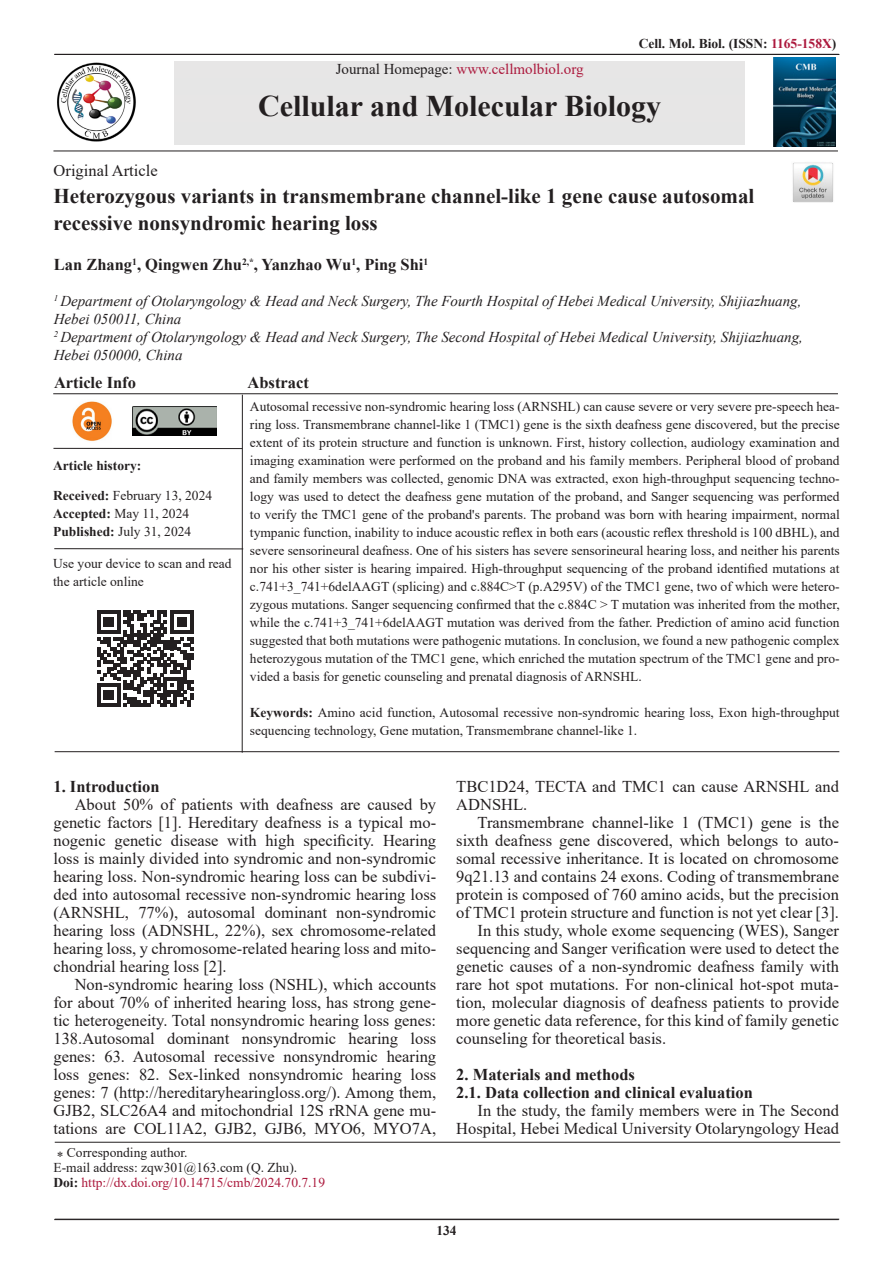
<style>
.page{position:relative;width:893px;height:1263px;background:#fff}
.page>*{position:absolute;margin:0;border:0;box-sizing:border-box;transform-origin:0 0}
.t1{font:700 30px "Times New Roman";color:#231f20}
.t2{font:700 21px/27px "Times New Roman";color:#231f20}
.t3{font:16.5px/18px "Times New Roman";color:#231f20;text-align:justify}
.t4{font:700 16.5px "Times New Roman";color:#231f20}
.t5{font:italic 15px/18px "Times New Roman";color:#231f20}
.t6{font:15px "Times New Roman";color:#ac193d}
.t7{font:13.5px/18px "Times New Roman";color:#231f20}
.t8{font:700 13.5px "Times New Roman";color:#231f20}
.t9{font:13.5px "Times New Roman";color:#ac193d}
.s1{color:#ac193d}
.s2{color:#231f20}
.s3{font-weight:700}
.s4{font-weight:700;color:#231f20}
</style>
<div class="page">
<hr style="left:54px;top:1219px;width:785px;height:1px;background:#231f20">
<hr style="left:54px;top:54px;width:785px;height:1px;background:#231f20">
<hr style="left:53px;top:151px;width:785px;height:1px;background:#231f20">
<img style="left:773px;top:58px;width:62px;height:88px">
<div style="left:174px;top:62px;width:571px;height:83px;background:#e6e6e6"></div>
<img style="left:792px;top:162px;width:41px;height:41px">
<hr style="left:55px;top:1142px;width:785px;height:1px;background:#231f20">
<hr style="left:53px;top:393px;width:785px;height:1px;background:#231f20">
<hr style="left:54px;top:548px;width:189px;height:1px;background:#231f20">
<hr style="left:242px;top:395px;width:1px;height:358px;background:#231f20">
<hr style="left:55px;top:751px;width:784px;height:1px;background:#231f20">
<svg style="left:97px;top:610px;width:96px;height:97px"></svg>
<hr style="left:53px;top:448px;width:189px;height:1px;background:#231f20">
<img style="left:72px;top:401px;width:40px;height:40px">
<img style="left:57px;top:62px;width:79px;height:80px">
<img style="left:132px;top:406px;width:85px;height:30px">
<p class="t8" style="left:639px;top:34px;width:199px">Cell. Mol. Biol. (ISSN: <span class="s1">1165-158X</span>)</p>
<p class="t6" style="left:336px;top:59px;width:249px"><span class="s2">Journal Homepage:</span> www.cellmolbiol.org</p>
<p class="t1" style="left:258px;top:84px;width:405px">Cellular and Molecular Biology</p>
<p class="t3" style="left:54px;top:161px;width:106px">Original Article</p>
<p class="t2" style="left:54px;top:182px;width:702px">Heterozygous variants in transmembrane channel-like 1 gene cause autosomal recessive nonsyndromic hearing loss</p>
<p class="t4" style="left:54px;top:253px;width:376px">Lan Zhang<sup>1</sup>, Qingwen Zhu<sup>2,*</sup>, Yanzhao Wu<sup>1</sup>, Ping Shi<sup>1</sup></p>
<p class="t5" style="left:54px;top:292px;width:749px"><sup>1</sup> Department of Otolaryngology &amp; Head and Neck Surgery, The Fourth Hospital of Hebei Medical University, Shijiazhuang,<br>Hebei 050011, China</p>
<p class="t5" style="left:54px;top:328px;width:751px"><sup>2</sup> Department of Otolaryngology &amp; Head and Neck Surgery, The Second Hospital of Hebei Medical University, Shijiazhuang,<br>Hebei 050000, China</p>
<p class="t4" style="left:54px;top:370px;width:84px">Article Info</p>
<p class="t4" style="left:248px;top:370px;width:63px">Abstract</p>
<p class="t8" style="left:53px;top:455px;width:90px">Article history:</p>
<p class="t7" style="left:53px;top:486px;width:160px"><span class="s3">Received:</span> February 13, 2024</p>
<p class="t7" style="left:53px;top:504px;width:137px"><span class="s3">Accepted:</span> May 11, 2024</p>
<p class="t7" style="left:53px;top:522px;width:140px"><span class="s3">Published:</span> July 31, 2024</p>
<p class="t7" style="left:53px;top:554px;width:180px">Use your device to scan and read the article online</p>
<p class="t7" style="left:250px;top:397px;width:591px;text-align:justify">Autosomal recessive non-syndromic hearing loss (ARNSHL) can cause severe or very severe pre-speech hea&shy;ring loss. Transmembrane channel-like 1 (TMC1) gene is the sixth deafness gene discovered, but the precise extent of its protein structure and function is unknown. First, history collection, audiology examination and imaging examination were performed on the proband and his family members. Peripheral blood of proband and family members was collected, genomic DNA was extracted, exon high-throughput sequencing techno&shy;logy was used to detect the deafness gene mutation of the proband, and Sanger sequencing was performed to verify the TMC1 gene of the proband's parents. The proband was born with hearing impairment, normal tympanic function, inability to induce acoustic reflex in both ears (acoustic reflex threshold is 100 dBHL), and severe sensorineural deafness. One of his sisters has severe sensorineural hearing loss, and neither his parents nor his other sister is hearing impaired. High-throughput sequencing of the proband identified mutations at c.741+3_741+6delAAGT (splicing) and c.884C&gt;T (p.A295V) of the TMC1 gene, two of which were hetero&shy;zygous mutations. Sanger sequencing confirmed that the c.884C &gt; T mutation was inherited from the mother, while the c.741+3_741+6delAAGT mutation was derived from the father. Prediction of amino acid function suggested that both mutations were pathogenic mutations. In conclusion, we found a new pathogenic complex heterozygous mutation of the TMC1 gene, which enriched the mutation spectrum of the TMC1 gene and pro&shy;vided a basis for genetic counseling and prenatal diagnosis of ARNSHL.</p>
<p class="t7" style="left:250px;top:703px;width:591px"><span class="s3">Keywords:</span> Amino acid function, Autosomal recessive non-syndromic hearing loss, Exon high-throughput sequencing technology, Gene mutation, Transmembrane channel-like 1.</p>
<p class="t4" style="left:53px;top:775px;width:108px">1. Introduction</p>
<p class="t3" style="left:53px;top:795px;width:384px;text-indent:21px">About 50% of patients with deafness are caused by genetic factors [1]. Hereditary deafness is a typical mo&shy;nogenic genetic disease with high specificity. Hearing loss is mainly divided into syndromic and non-syndromic hearing loss. Non-syndromic hearing loss can be subdivi&shy;ded into autosomal recessive non-syndromic hearing loss (ARNSHL, 77%), autosomal dominant non-syndromic hearing loss (ADNSHL, 22%), sex chromosome-related hearing loss, y chromosome-related hearing loss and mito&shy;chondrial hearing loss [2].</p>
<p class="t3" style="left:53px;top:975px;width:384px;text-indent:21px">Non-syndromic hearing loss (NSHL), which accounts for about 70% of inherited hearing loss, has strong gene&shy;tic heterogeneity. Total nonsyndromic hearing loss genes:<br>138.Autosomal dominant nonsyndromic hearing loss genes: 63. Autosomal recessive nonsyndromic hearing loss genes: 82. Sex-linked nonsyndromic hearing loss genes: 7 (http://hereditaryhearingloss.org/). Among them, GJB2, SLC26A4 and mitochondrial 12S rRNA gene mu&shy;tations are COL11A2, GJB2, GJB6, MYO6, MYO7A,</p>
<p class="t7" style="left:57px;top:1143px;width:132px">⁎ Corresponding author.</p>
<p class="t7" style="left:53px;top:1158px;width:245px">E-mail address: zqw301@163.com (Q. Zhu).</p>
<p class="t9" style="left:53px;top:1172px;width:273px"><span class="s4">Doi:</span> http://dx.doi.org/10.14715/cmb/2024.70.7.19</p>
<p class="t3" style="left:456px;top:777px;width:384px">TBC1D24, TECTA and TMC1 can cause ARNSHL and<br>ADNSHL.</p>
<p class="t3" style="left:456px;top:813px;width:384px;text-indent:21px">Transmembrane channel-like 1 (TMC1) gene is the sixth deafness gene discovered, which belongs to auto&shy;somal recessive inheritance. It is located on chromosome 9q21.13 and contains 24 exons. Coding of transmembrane protein is composed of 760 amino acids, but the precision of TMC1 protein structure and function is not yet clear [3].</p>
<p class="t3" style="left:456px;top:921px;width:384px;text-indent:21px">In this study, whole exome sequencing (WES), Sanger sequencing and Sanger verification were used to detect the genetic causes of a non-syndromic deafness family with rare hot spot mutations. For non-clinical hot-spot muta&shy;tion, molecular diagnosis of deafness patients to provide more genetic data reference, for this kind of family genetic counseling for theoretical basis.</p>
<p class="t4" style="left:456px;top:1063px;width:180px">2. Materials and methods</p>
<p class="t4" style="left:456px;top:1081px;width:298px">2.1. Data collection and clinical evaluation</p>
<p class="t3" style="left:456px;top:1101px;width:384px;text-align:right">In the study, the family members were in The Second<br>Hospital, Hebei Medical University Otolaryngology Head</p>
<p class="t8" style="left:436px;top:1220px;width:22px">134</p>
</div>
